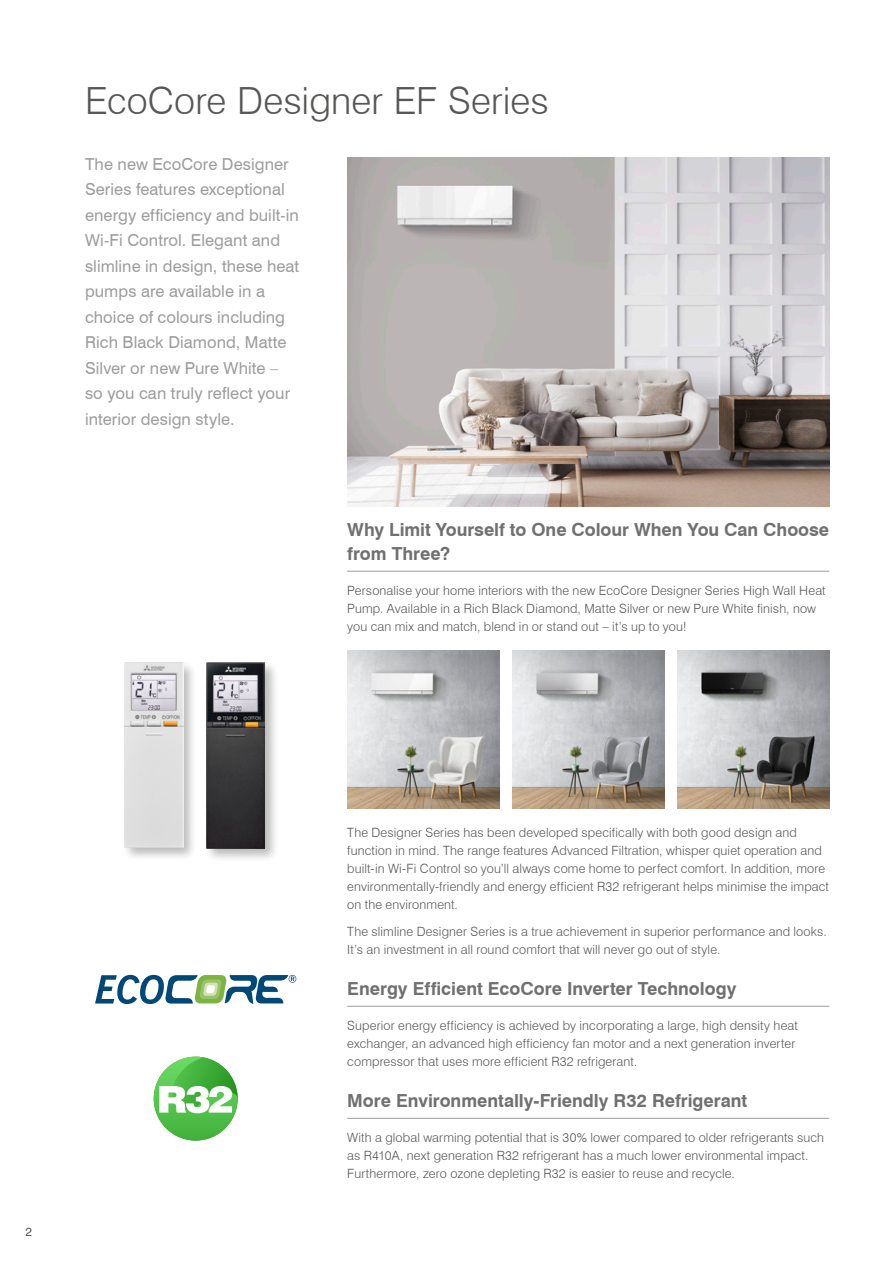
<style>
.page{position:relative;width:893px;height:1263px;background:#fff}
.page>*{position:absolute;margin:0;border:0;box-sizing:border-box;transform-origin:0 0}
.Page_Header{font:300 37.5px "Swiss 721 BT";color:#575756}
.Features_Heading_SPA{font:700 18px/24px "Swiss 721 BT";color:#70706f}
.Intro_Paragraph_Blac{font:16.5px/25.5px "Swiss 721 BT";letter-spacing:.005em;color:#9d9d9d}
.Body{font:300 12.75px/18px "Swiss 721 BT";letter-spacing:.01em;color:#575756}
.t1{font:12px "Swiss 721 BT";color:#575756}
</style>
<div class="page">
<hr style="left:347px;top:571px;width:482px;height:1px;background:#9d9d9d">
<hr style="left:347px;top:1006px;width:482px;height:1px;background:#9d9d9d">
<hr style="left:347px;top:1118px;width:482px;height:1px;background:#9d9d9d">
<img style="left:347px;top:157px;width:482px;height:349px">
<img style="left:347px;top:650px;width:152px;height:159px">
<img style="left:512px;top:650px;width:152px;height:159px">
<img style="left:677px;top:650px;width:152px;height:159px">
<div style="left:123px;top:660px;width:74px;height:201px;background:#1d1d1b;opacity:.3"></div>
<img style="left:125px;top:662px;width:58px;height:185px">
<div style="left:204px;top:660px;width:75px;height:203px;background:#1d1d1b;opacity:.3"></div>
<img style="left:207px;top:662px;width:58px;height:187px">
<svg style="left:95px;top:975px;width:201px;height:29px"></svg>
<svg style="left:154px;top:1057px;width:84px;height:83px"></svg>
<p class="Page_Header" style="left:85px;top:77px;width:465px">EcoCore Designer EF Series</p>
<p class="Intro_Paragraph_Blac" style="left:85px;top:151px;width:216px">The new EcoCore Designer<br>Series features exceptional energy efficiency and built-in<br>Wi-Fi Control. Elegant and slimline in design, these heat pumps are available in a choice of colours including<br>Rich Black Diamond, Matte<br>Silver or new Pure White – so you can truly reflect your interior design style.</p>
<p class="Features_Heading_SPA" style="left:347px;top:517px;width:483px">Why Limit Yourself to One Colour When You Can Choose from Three?</p>
<p class="Body" style="left:347px;top:581px;width:480px">Personalise your home interiors with the new EcoCore Designer Series High Wall Heat<br>Pump. Available in a Rich Black Diamond, Matte Silver or new Pure White finish, now you can mix and match, blend in or stand out – it’s up to you!</p>
<p class="t1" style="left:26px;top:1224px;width:8px">2</p>
<p class="Body" style="left:347px;top:824px;width:483px">The Designer Series has been developed specifically with both good design and function in mind. The range features Advanced Filtration, whisper quiet operation and built-in Wi-Fi Control so you’ll always come home to perfect comfort. In addition, more environmentally-friendly and energy efficient R32 refrigerant helps minimise the impact on the environment.</p>
<p class="Body" style="left:347px;top:922px;width:481px">The slimline Designer Series is a true achievement in superior performance and looks.<br>It’s an investment in all round comfort that will never go out of style.</p>
<p class="Features_Heading_SPA" style="left:347px;top:976px;width:391px">Energy Efficient EcoCore Inverter Technology</p>
<p class="Body" style="left:347px;top:1016px;width:452px">Superior energy efficiency is achieved by incorporating a large, high density heat exchanger, an advanced high efficiency fan motor and a next generation inverter compressor that uses more efficient R32 refrigerant.</p>
<p class="Features_Heading_SPA" style="left:347px;top:1088px;width:401px">More Environmentally-Friendly R32 Refrigerant</p>
<p class="Body" style="left:347px;top:1128px;width:478px">With a global warming potential that is 30% lower compared to older refrigerants such as R410A, next generation R32 refrigerant has a much lower environmental impact.<br>Furthermore, zero ozone depleting R32 is easier to reuse and recycle.</p>
</div>
